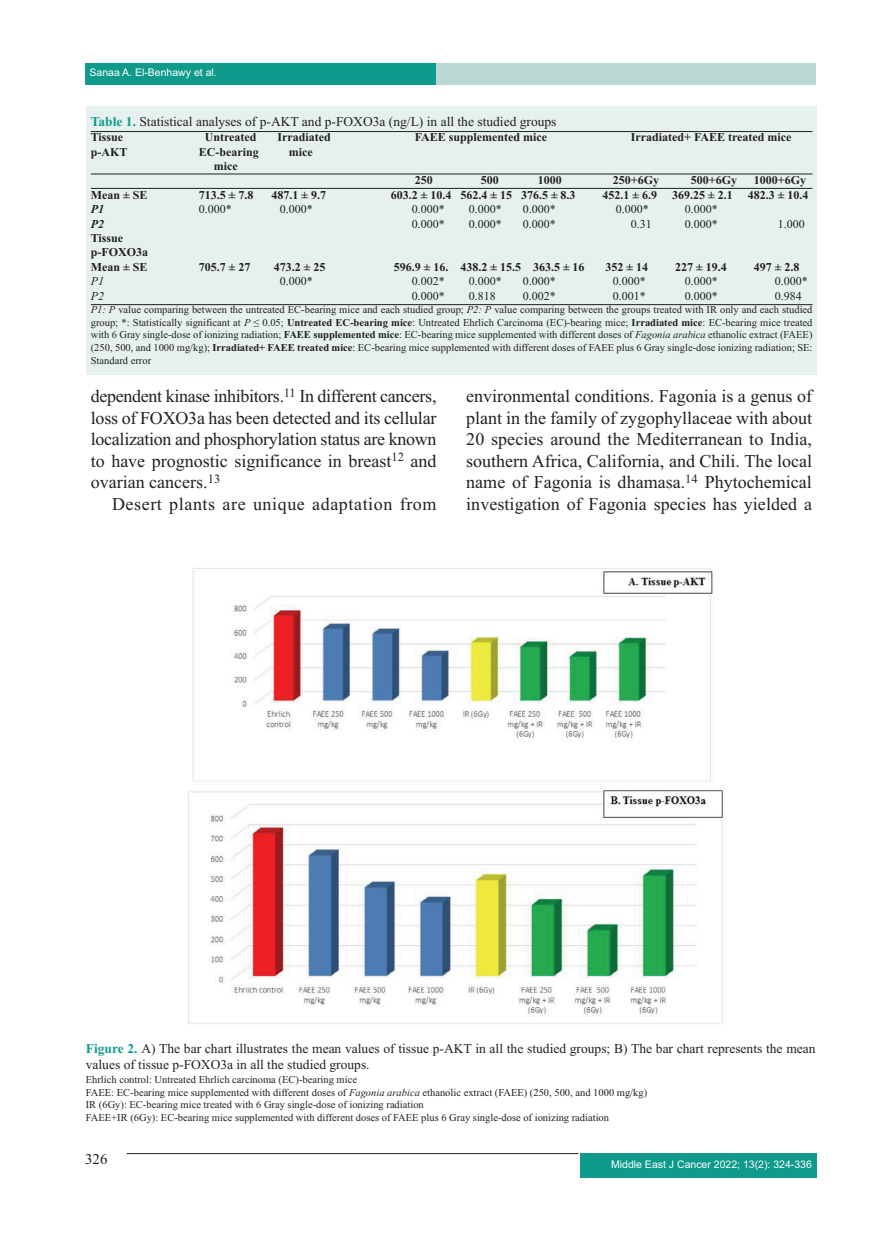
<style>
.page{position:relative;width:893px;height:1234px;background:#fff}
.page>*{position:absolute;margin:0;border:0;box-sizing:border-box;transform-origin:0 0}
.t1{font:18px/21.6px "Times New Roman";letter-spacing:.005em;color:#231f20;text-align:justify}
.t2{font:18px "Times New Roman";letter-spacing:.03em;color:#231f20}
.t3{font:15px "Times New Roman";color:#231f20}
.t4{font:13.5px/16.2px "Times New Roman";color:#231f20}
.t5{font:700 12px "Times New Roman";color:#231f20}
.t6{font:12px "Times New Roman";color:#231f20}
.t7{font:italic 700 12px "Times New Roman";color:#231f20}
.t8{font:italic 12px "Times New Roman";color:#231f20}
.t9{font:10.5px/12.6px "Times New Roman";color:#231f20;text-align:justify}
.t10{font:10.5px "Arial";color:#fff}
.s1{font-weight:700;color:#0f9a8c}
.s2{font-style:italic}
.s3{font-weight:700}
</style>
<div class="page">
<div style="left:86px;top:64px;width:730px;height:21px;background:#b9d8d4"></div>
<div style="left:85px;top:64px;width:351px;height:21px;background:#0f9a8c"></div>
<div style="left:580px;top:1153px;width:236px;height:24px;background:#0f9a8c"></div>
<hr style="left:127px;top:1152px;width:451px;height:1px;background:#231f20">
<div style="left:86px;top:106px;width:731px;height:268px;background:#e6f1ef"></div>
<hr style="left:91px;top:131px;width:721px;height:1px;background:#231f20">
<hr style="left:91px;top:173px;width:721px;height:1px;background:#231f20">
<hr style="left:91px;top:188px;width:721px;height:1px;background:#231f20">
<hr style="left:91px;top:304px;width:721px;height:1px;background:#231f20">
<img style="left:188px;top:568px;width:535px;height:456px">
<p class="t10" style="left:90px;top:68px;width:129px">Sanaa A. El-Benhawy et al.</p>
<p class="t4" style="left:91px;top:115px;width:467px"><span class="s1">Table 1.</span> Statistical analyses of p-AKT and p-FOXO3a (ng/L) in all the studied groups</p>
<p class="t5" style="left:91px;top:133px;width:34px">Tissue</p>
<p class="t5" style="left:205px;top:133px;width:53px">Untreated</p>
<p class="t5" style="left:278px;top:133px;width:55px">Irradiated</p>
<p class="t5" style="left:415px;top:133px;width:134px">FAEE supplemented mice</p>
<p class="t5" style="left:631px;top:133px;width:162px">Irradiated+ FAEE treated mice</p>
<p class="t5" style="left:91px;top:148px;width:38px">p-AKT</p>
<p class="t5" style="left:199px;top:148px;width:61px">EC-bearing</p>
<p class="t5" style="left:289px;top:148px;width:25px">mice</p>
<p class="t5" style="left:214px;top:162px;width:25px">mice</p>
<p class="t5" style="left:415px;top:176px;width:19px">250</p>
<p class="t5" style="left:481px;top:176px;width:19px">500</p>
<p class="t5" style="left:538px;top:176px;width:25px">1000</p>
<p class="t5" style="left:613px;top:176px;width:48px">250+6Gy</p>
<p class="t5" style="left:691px;top:176px;width:48px">500+6Gy</p>
<p class="t5" style="left:754px;top:176px;width:54px">1000+6Gy</p>
<p class="t5" style="left:91px;top:191px;width:58px">Mean ± SE</p>
<p class="t5" style="left:199px;top:191px;width:56px">713.5 ± 7.8</p>
<p class="t5" style="left:271px;top:191px;width:56px">487.1 ± 9.7</p>
<p class="t5" style="left:391px;top:191px;width:186px">603.2 ± 10.4 562.4 ± 15 376.5 ± 8.3</p>
<p class="t5" style="left:603px;top:191px;width:56px">452.1 ± 6.9</p>
<p class="t5" style="left:672px;top:191px;width:62px">369.25 ± 2.1</p>
<p class="t5" style="left:748px;top:191px;width:62px">482.3 ± 10.4</p>
<p class="t7" style="left:91px;top:202px;width:15px">P1</p>
<p class="t6" style="left:199px;top:205px;width:34px">0.000*</p>
<p class="t6" style="left:280px;top:205px;width:34px">0.000*</p>
<p class="t6" style="left:412px;top:205px;width:34px">0.000*</p>
<p class="t6" style="left:469px;top:205px;width:34px">0.000*</p>
<p class="t6" style="left:523px;top:205px;width:34px">0.000*</p>
<p class="t6" style="left:616px;top:205px;width:34px">0.000*</p>
<p class="t6" style="left:685px;top:205px;width:34px">0.000*</p>
<p class="t7" style="left:91px;top:216px;width:15px">P2</p>
<p class="t6" style="left:412px;top:219px;width:34px">0.000*</p>
<p class="t6" style="left:469px;top:219px;width:34px">0.000*</p>
<p class="t6" style="left:523px;top:219px;width:34px">0.000*</p>
<p class="t6" style="left:631px;top:219px;width:22px">0.31</p>
<p class="t6" style="left:685px;top:219px;width:34px">0.000*</p>
<p class="t6" style="left:778px;top:219px;width:28px">1.000</p>
<p class="t5" style="left:91px;top:234px;width:34px">Tissue</p>
<p class="t5" style="left:91px;top:248px;width:59px">p-FOXO3a</p>
<p class="t5" style="left:91px;top:263px;width:58px">Mean ± SE</p>
<p class="t5" style="left:199px;top:263px;width:53px">705.7 ± 27</p>
<p class="t5" style="left:274px;top:263px;width:53px">473.2 ± 25</p>
<p class="t5" style="left:394px;top:263px;width:192px">596.9 ± 16. 438.2 ± 15.5 363.5 ± 16</p>
<p class="t5" style="left:606px;top:263px;width:44px">352 ± 14</p>
<p class="t5" style="left:675px;top:263px;width:53px">227 ± 19.4</p>
<p class="t5" style="left:754px;top:263px;width:47px">497 ± 2.8</p>
<p class="t8" style="left:91px;top:277px;width:15px">P1</p>
<p class="t6" style="left:280px;top:277px;width:34px">0.000*</p>
<p class="t6" style="left:412px;top:277px;width:34px">0.002*</p>
<p class="t6" style="left:469px;top:277px;width:34px">0.000*</p>
<p class="t6" style="left:523px;top:277px;width:34px">0.000*</p>
<p class="t6" style="left:613px;top:277px;width:34px">0.000*</p>
<p class="t6" style="left:685px;top:277px;width:34px">0.000*</p>
<p class="t6" style="left:775px;top:277px;width:34px">0.000*</p>
<p class="t8" style="left:91px;top:291px;width:15px">P2</p>
<p class="t6" style="left:412px;top:291px;width:34px">0.000*</p>
<p class="t6" style="left:469px;top:291px;width:28px">0.818</p>
<p class="t6" style="left:523px;top:291px;width:34px">0.002*</p>
<p class="t6" style="left:613px;top:291px;width:34px">0.001*</p>
<p class="t6" style="left:685px;top:291px;width:34px">0.000*</p>
<p class="t6" style="left:775px;top:291px;width:28px">0.984</p>
<p class="t9" style="left:91px;top:304px;width:723px"><span class="s2">P1: P</span> value comparing between the untreated EC-bearing mice and each studied group; <span class="s2">P2: P</span> value comparing between the groups treated with IR only and each studied group; *: Statistically significant at <span class="s2">P</span> ≤ 0.05; <span class="s3">Untreated EC-bearing mice</span>: Untreated Ehrlich Carcinoma (EC)-bearing mice; <span class="s3">Irradiated mice</span>: EC-bearing mice treated with 6 Gray single-dose of ionizing radiation; <span class="s3">FAEE supplemented mice</span>: EC-bearing mice supplemented with different doses of <span class="s2">Fagonia arabica</span> ethanolic extract (FAEE) (250, 500, and 1000 mg/kg); <span class="s3">Irradiated+ FAEE treated mice</span>: EC-bearing mice supplemented with different doses of FAEE plus 6 Gray single-dose ionizing radiation; SE:<br>Standard error</p>
<p class="t1" style="left:91px;top:387px;width:347px">dependent kinase inhibitors.<sup>11</sup> In different cancers, loss of FOXO3a has been detected and its cellular localization and phosphorylation status are known to have prognostic significance in breast<sup>12</sup> and ovarian cancers.<sup>13</sup></p>
<p class="t2" style="left:112px;top:497px;width:326px">Desert plants are unique adaptation from</p>
<p class="t1" style="left:466px;top:387px;width:347px">environmental conditions. Fagonia is a genus of plant in the family of zygophyllaceae with about 20 species around the Mediterranean to India, southern Africa, California, and Chili. The local name of Fagonia is dhamasa.<sup>14</sup> Phytochemical investigation of Fagonia species has yielded a</p>
<p class="t4" style="left:86px;top:1041px;width:731px"><span class="s1">Figure 2.</span> A) The bar chart illustrates the mean values of tissue p-AKT in all the studied groups; B) The bar chart represents the mean values of tissue p-FOXO3a in all the studied groups.</p>
<p class="t9" style="left:86px;top:1074px;width:273px">Ehrlich control: Untreated Ehrlich carcinoma (EC)-bearing mice</p>
<p class="t9" style="left:86px;top:1086px;width:563px">FAEE: EC-bearing mice supplemented with different doses of <span class="s2">Fagonia arabica</span> ethanolic extract (FAEE) (250, 500, and 1000 mg/kg)</p>
<p class="t9" style="left:86px;top:1099px;width:339px">IR (6Gy): EC-bearing mice treated with 6 Gray single-dose of ionizing radiation</p>
<p class="t9" style="left:86px;top:1111px;width:525px">FAEE+IR (6Gy): EC-bearing mice supplemented with different doses of FAEE plus 6 Gray single-dose of ionizing radiation</p>
<p class="t3" style="left:85px;top:1152px;width:24px">326</p>
<p class="t10" style="left:611px;top:1160px;width:202px">Middle East J Cancer 2022; 13(2): 324-336</p>
</div>
